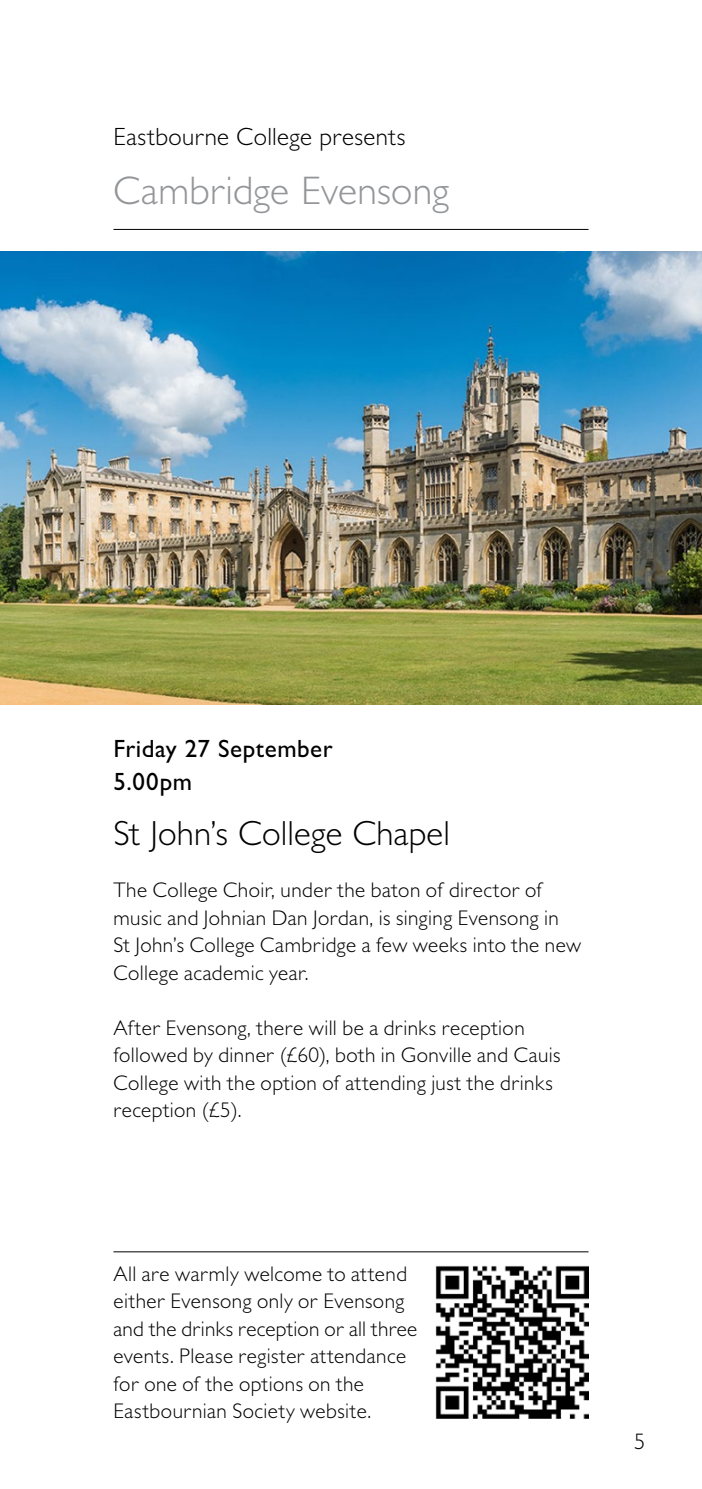
<style>
.page{position:relative;width:702px;height:1489px;background:#fff}
.page>*{position:absolute;margin:0;border:0;box-sizing:border-box;transform-origin:0 0}
.t1{font:300 40px "Gill Sans MT Std";letter-spacing:.005em;color:#939598}
.t2{font:300 35px "Gill Sans MT Std";letter-spacing:.005em;color:#000}
.t3{font:300 25px "Gill Sans MT Std";letter-spacing:.015em;color:#000}
.t4{font:25px/32.5px "Gill Sans";letter-spacing:.02em;color:#000}
.t5{font:300 22.5px "Gill Sans MT Std";color:#000}
.t6{font:300 21.25px/27.5px "Gill Sans MT Std";letter-spacing:.02em;color:#000}
</style>
<div class="page">
<hr style="left:113px;top:229px;width:475px;height:1px;background:#000">
<img style="left:0;top:252px;width:702px;height:452px">
<hr style="left:113px;top:1251px;width:475px;height:1px;background:#000">
<img style="left:436px;top:1265px;width:152px;height:152px">
<p class="t3" style="left:113px;top:121px;width:293px">Eastbourne College presents</p>
<h1 class="t1" style="left:113px;top:167px;width:337px">Cambridge Evensong</h1>
<p class="t4" style="left:113px;top:733px;width:221px">Friday 27 September<br>5.00pm</p>
<h2 class="t2" style="left:113px;top:811px;width:338px">St John’s College Chapel</h2>
<p class="t6" style="left:113px;top:875px;width:469px">The College Choir, under the baton of director of music and Johnian Dan Jordan, is singing Evensong in<br>St John’s College Cambridge a few weeks into the new College academic year.</p>
<p class="t6" style="left:113px;top:1013px;width:448px">After Evensong, there will be a drinks reception followed by dinner (£60), both in Gonville and Cauis College with the option of attending just the drinks reception (£5).</p>
<p class="t6" style="left:113px;top:1259px;width:305px">All are warmly welcome to attend either Evensong only or Evensong and the drinks reception or all three events. Please register attendance for one of the options on the<br>Eastbournian Society website.</p>
<p class="t5" style="left:634px;top:1427px;width:13px">5</p>
</div>
